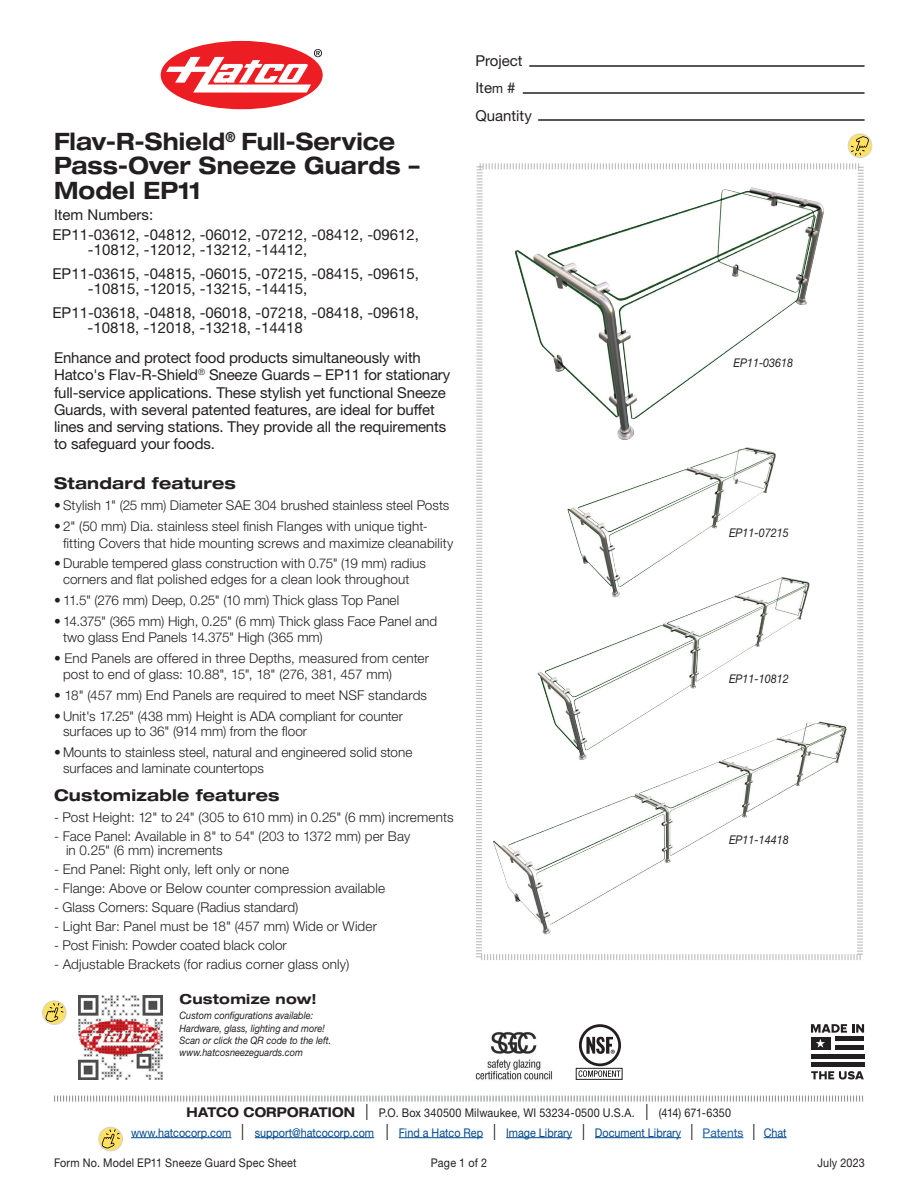
<style>
.page{position:relative;width:918px;height:1188px;background:#fff}
.page>*{position:absolute;margin:0;border:0;box-sizing:border-box;transform-origin:0 0}
.HEADLINE_PARAGRAPH{font:700 expanded 24px/24.8px "Helvetica Neue LT Std";letter-spacing:.005em;color:#231f20;scale:.9 1}
.OPTIONS_AND_ACCESSOR{font:700 expanded 16.2px "Helvetica Neue LT Std";letter-spacing:.015em;color:#231f20}
.HEADLINE_PARAGRAPH-2{font:15px/17.2px "Helvetica Neue LT Std";letter-spacing:-.01em;color:#231f20}
.t1{font:700 expanded 13.8px "Helvetica Neue LT Std";letter-spacing:.02em;color:#231f20}
.BULLET_POINTS{font:300 13.5px/15.8px "Helvetica Neue LT Std";letter-spacing:.005em;color:#231f20}
.t2{font:12px/19.5px "Helvetica Neue LT Std";color:#01498e;text-align:center;scale:.9 1}
.t3{font:12px "Helvetica Neue LT Std";letter-spacing:.02em;color:#231f20;scale:.9 1}
.t4{font:italic 12px "Helvetica Neue LT Std";color:#231f20;scale:.9 1}
.t5{font:italic 10.2px/12.1px "Helvetica Neue LT Std";color:#231f20;scale:.9 1}
.s1{font-size:13.5px}
.s2{font-weight:700;font-stretch:expanded;font-size:13.5px;color:#231f20}
.s3{font-stretch:condensed;font-size:22.5px;color:#231f20}
.s4{color:#231f20}
.s5{color:#175d9e}
</style>
<div class="page">
<svg style="left:161px;top:41px;width:162px;height:68px"></svg>
<hr style="left:529px;top:65px;width:336px;height:2px;background:#231f20">
<hr style="left:523px;top:92px;width:342px;height:2px;background:#231f20">
<hr style="left:538px;top:119px;width:327px;height:2px;background:#231f20">
<svg style="left:54px;top:1095px;width:809px;height:7px"></svg>
<svg style="left:848px;top:134px;width:24px;height:24px"></svg>
<div style="left:848px;top:134px;width:24px;height:24px;border:1px solid #d1d3d4;border-radius:50%"></div>
<svg style="left:851px;top:136px;width:18px;height:20px"></svg>
<hr style="left:131px;top:1137px;width:100px;height:1px;background:#01498e">
<hr style="left:255px;top:1137px;width:119px;height:1px;background:#01498e">
<hr style="left:399px;top:1137px;width:84px;height:1px;background:#01498e">
<hr style="left:506px;top:1137px;width:66px;height:1px;background:#01498e">
<hr style="left:595px;top:1137px;width:86px;height:1px;background:#01498e">
<hr style="left:703px;top:1137px;width:41px;height:1px;background:#175d9e">
<svg style="left:764px;top:1137px;width:23px;height:1px"></svg>
<div style="left:99px;top:1127px;width:23px;height:24px;border:1px solid #d1d3d4;border-radius:50%"></div>
<svg style="left:101px;top:1129px;width:19px;height:20px"></svg>
<svg style="left:476px;top:163px;width:388px;height:797px"></svg>
<img style="left:514px;top:187px;width:312px;height:254px">
<img style="left:493px;top:722px;width:354px;height:213px">
<img style="left:537px;top:577px;width:273px;height:183px">
<img style="left:567px;top:447px;width:210px;height:151px">
<svg style="left:811px;top:1024px;width:53px;height:9px"></svg>
<svg style="left:811px;top:1071px;width:53px;height:9px"></svg>
<hr style="left:835px;top:1037px;width:29px;height:4px;background:#231f20">
<hr style="left:835px;top:1046px;width:29px;height:4px;background:#231f20">
<hr style="left:811px;top:1054px;width:53px;height:4px;background:#231f20">
<hr style="left:811px;top:1063px;width:53px;height:4px;background:#231f20">
<div style="left:811px;top:1037px;width:20px;height:13px;background:#231f20"></div>
<svg style="left:816px;top:1039px;width:9px;height:9px"></svg>
<img style="left:475px;top:1032px;width:77px;height:48px">
<div style="left:579px;top:1024px;width:42px;height:42px;border:3px solid #231f20;border-radius:50%"></div>
<div style="left:576px;top:1068px;width:46px;height:12px;border:1px solid #231f20"></div>
<svg style="left:579px;top:1070px;width:41px;height:7px"></svg>
<svg style="left:586px;top:1037px;width:29px;height:17px"></svg>
<svg style="left:43px;top:1001px;width:23px;height:23px"></svg>
<div style="left:43px;top:1001px;width:23px;height:23px;border:1px solid #d1d3d4;border-radius:50%"></div>
<svg style="left:45px;top:1003px;width:18px;height:19px"></svg>
<img style="left:78px;top:995px;width:84px;height:84px">
<p class="HEADLINE_PARAGRAPH" style="left:54px;top:128px;width:408px">Flav-R-Shield<sup>®</sup> Full-Service<br>Pass-Over Sneeze Guards –<br>Model EP11</p>
<p class="HEADLINE_PARAGRAPH-2" style="left:54px;top:205px;width:101px">Item Numbers:</p>
<p class="HEADLINE_PARAGRAPH-2" style="left:88px;top:226px;width:333px;line-height:15.8px;text-indent:-35px">EP11-03612, -04812, -06012, -07212, -08412, -09612, -10812, -12012, -13212, -14412,</p>
<p class="HEADLINE_PARAGRAPH-2" style="left:88px;top:265px;width:333px;line-height:15.8px;text-indent:-35px">EP11-03615, -04815, -06015, -07215, -08415, -09615, -10815, -12015, -13215, -14415,</p>
<p class="HEADLINE_PARAGRAPH-2" style="left:88px;top:304px;width:333px;line-height:15.8px;text-indent:-35px">EP11-03618, -04818, -06018, -07218, -08418, -09618, -10818, -12018, -13218, -14418</p>
<p class="HEADLINE_PARAGRAPH-2" style="left:54px;top:349px;width:398px">Enhance and protect food products simultaneously with Hatco's Flav-R-Shield<sup>®</sup> Sneeze Guards – EP11 for stationary full-service applications. These stylish yet functional Sneeze Guards, with several patented features, are ideal for buffet lines and serving stations. They provide all the requirements to safeguard your foods.</p>
<p class="OPTIONS_AND_ACCESSOR" style="left:54px;top:474px;width:183px">Standard features</p>
<p class="BULLET_POINTS" style="left:54px;top:497px;width:397px">• Stylish 1" (25 mm) Diameter SAE 304 brushed stainless steel Posts</p>
<p class="BULLET_POINTS" style="left:63px;top:518px;width:392px;line-height:16.5px;text-indent:-9px">• 2" (50 mm) Dia. stainless steel finish Flanges with unique tight&shy;fitting Covers that hide mounting screws and maximize cleanability</p>
<p class="BULLET_POINTS" style="left:54px;top:555px;width:374px;text-align:center">• Durable tempered glass construction with 0.75" (19 mm) radius corners and flat polished edges for a clean look throughout</p>
<p class="BULLET_POINTS" style="left:54px;top:592px;width:347px">• 11.5" (276 mm) Deep, 0.25" (10 mm) Thick glass Top Panel</p>
<p class="BULLET_POINTS" style="left:63px;top:612px;width:376px;line-height:16.5px;text-indent:-9px">• 14.375" (365 mm) High, 0.25" (6 mm) Thick glass Face Panel and two glass End Panels 14.375" High (365 mm)</p>
<p class="BULLET_POINTS" style="left:63px;top:650px;width:368px;text-indent:-9px">• End Panels are offered in three Depths, measured from center post to end of glass: 10.88", 15", 18" (276, 381, 457 mm)</p>
<p class="BULLET_POINTS" style="left:54px;top:687px;width:375px">• 18" (457 mm) End Panels are required to meet NSF standards</p>
<p class="BULLET_POINTS" style="left:63px;top:708px;width:341px;text-indent:-9px">• Unit's 17.25" (438 mm) Height is ADA compliant for counter surfaces up to 36" (914 mm) from the floor</p>
<p class="BULLET_POINTS" style="left:63px;top:744px;width:351px;text-indent:-9px">• Mounts to stainless steel, natural and engineered solid stone surfaces and laminate countertops</p>
<p class="OPTIONS_AND_ACCESSOR" style="left:54px;top:785px;width:227px">Customizable features</p>
<p class="BULLET_POINTS" style="left:54px;top:809px;width:401px">- Post Height: 12" to 24" (305 to 610 mm) in 0.25" (6 mm) increments</p>
<p class="BULLET_POINTS" style="left:66px;top:829px;width:346px;line-height:14.2px;text-indent:-12px">- Face Panel: Available in 8" to 54" (203 to 1372 mm) per Bay in 0.25" (6 mm) increments</p>
<p class="BULLET_POINTS" style="left:54px;top:861px;width:237px">- End Panel: Right only, left only or none</p>
<p class="BULLET_POINTS" style="left:54px;top:880px;width:333px">- Flange: Above or Below counter compression available</p>
<p class="BULLET_POINTS" style="left:54px;top:899px;width:246px">- Glass Corners: Square (Radius standard)</p>
<p class="BULLET_POINTS" style="left:54px;top:918px;width:325px">- Light Bar: Panel must be 18" (457 mm) Wide or Wider</p>
<p class="BULLET_POINTS" style="left:54px;top:937px;width:234px">- Post Finish: Powder coated black color</p>
<p class="BULLET_POINTS" style="left:54px;top:956px;width:297px">- Adjustable Brackets (for radius corner glass only)</p>
<p class="t1" style="left:180px;top:990px;width:139px">Customize now!</p>
<p class="t5" style="left:180px;top:1010px;width:170px">Custom configurations available:<br>Hardware, glass, lighting and more!<br>Scan or click the QR code to the left.</p>
<p class="t5" style="left:180px;top:1046px;width:139px">www.hatcosneezeguards.com</p>
<p class="HEADLINE_PARAGRAPH-2" style="left:475px;top:47px;width:49px;line-height:27px">Project<br>Ite<span class="s1">m</span> #</p>
<p class="HEADLINE_PARAGRAPH-2" style="left:475px;top:107px;width:58px">Quantity</p>
<p class="t4" style="left:734px;top:356px;width:68px">EP11-03618</p>
<p class="t4" style="left:729px;top:525px;width:68px">EP11-07215</p>
<p class="t4" style="left:729px;top:671px;width:68px">EP11-10812</p>
<p class="t4" style="left:729px;top:832px;width:68px">EP11-14418</p>
<p class="t2" style="left:131px;top:1103px;width:730px"><span class="s2">HATCO CORPORATION</span> <span class="s3">l</span> <span class="s4">P.O. Box 340500 Milwaukee, WI 53234-0500 U.S.A.</span> <span class="s3">l</span> <span class="s4">(414) 671-6350<br></span>www.hatcocorp.com <span class="s3">l</span> support@hatcocorp.com <span class="s3">l</span> Find a Hatco Rep <span class="s3">l</span> Image Library <span class="s3">l</span> Document Library <span class="s3">l</span> <span class="s5">Patents</span> <span class="s3">l</span> Chat</p>
<p class="t3" style="left:54px;top:1156px;width:271px">Form No. Model EP11 Sneeze Guard Spec Sheet</p>
<p class="t3" style="left:431px;top:1156px;width:64px">Page 1 of 2</p>
<p class="t3" style="left:817px;top:1156px;width:54px">July 2023</p>
</div>
